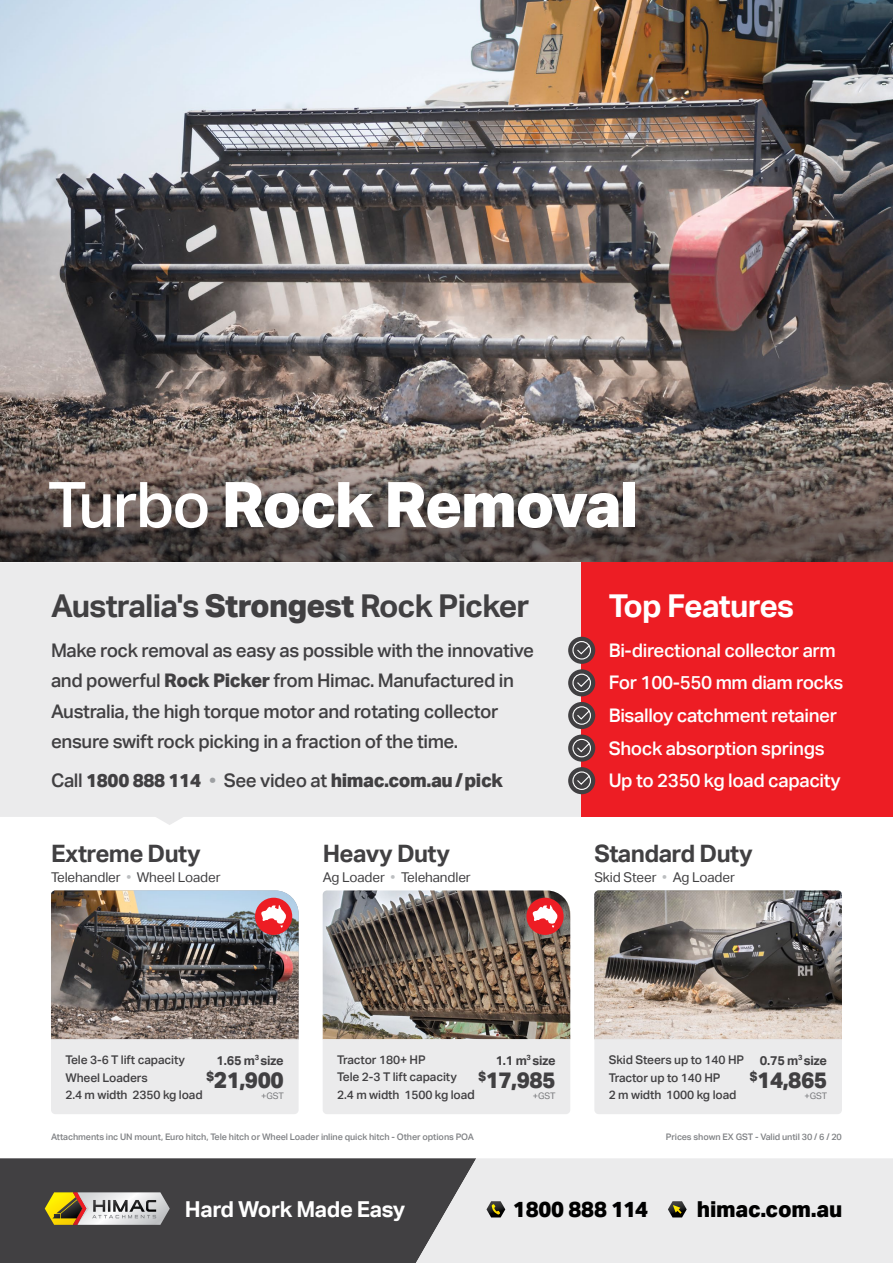
<style>
.page{position:relative;width:893px;height:1263px;background:#fff}
.page>*{position:absolute;margin:0;border:0;box-sizing:border-box;transform-origin:0 0}
.t1{font:800 63px "Aktiv Grotesk";letter-spacing:-.03em;color:#fff}
.t2{font:700 31.5px "Aktiv Grotesk";letter-spacing:-.025em;color:#414042}
.t3{font:700 31.5px "Aktiv Grotesk";letter-spacing:-.025em;color:#fff}
.t4{font:700 24px "Aktiv Grotesk";letter-spacing:-.025em;color:#414042}
.t5{font:800 22.5px "Aktiv Grotesk";letter-spacing:-.025em;color:#414042}
.t6{font:800 21.9px "Aktiv Grotesk";letter-spacing:-.01em;color:#000}
.t7{font:700 21.9px "Aktiv Grotesk";letter-spacing:-.02em;color:#fff}
.t8{font:500 18.75px/30.6px "Aktiv Grotesk";letter-spacing:-.02em;color:#414042}
.t9{font:500 18.75px/32.7px "Aktiv Grotesk";letter-spacing:-.02em;color:#fff}
.t10{font:800 18.75px "Aktiv Grotesk";letter-spacing:-.02em;color:#414042}
.t11{font:13.5px "Aktiv Grotesk";letter-spacing:-.01em;color:#414042}
.t12{font:700 12.75px "Aktiv Grotesk";letter-spacing:-.02em;color:#414042}
.t13{font:500 12px/17.4px "Aktiv Grotesk";letter-spacing:-.01em;color:#414042}
.t14{font:500 9px "Aktiv Grotesk";letter-spacing:-.01em;color:#808285}
.t15{font:9px "Aktiv Grotesk";letter-spacing:-.01em;color:#77787b}
.s1{font-weight:500}
.s2{font-weight:800}
.s3{font-weight:500;color:#9d9fa2}
.s4{color:#bcbec0}
.s5{font-size:12.75px}
</style>
<div class="page">
<div style="left:0;top:562px;width:582px;height:263px;background:#ebebec"></div>
<div style="left:0;top:1158px;width:416px;height:105px;background:#414042"></div>
<div style="left:416px;top:1158px;width:477px;height:105px;background:#ebebec"></div>
<svg style="left:668px;top:1201px;width:19px;height:16px"></svg>
<svg style="left:486px;top:1201px;width:19px;height:16px"></svg>
<img style="left:0;top:0;width:893px;height:414px">
<svg style="left:0;top:414px;width:893px;height:148px;background:#685d59"></svg>
<svg style="left:45px;top:1192px;width:125px;height:33px;background:#b7ad8e"></svg>
<img style="left:323px;top:890px;width:247px;height:149px">
<div style="left:323px;top:1039px;width:247px;height:75px;background:#ebebec"></div>
<div style="left:526px;top:898px;width:38px;height:37px;background:#ed1d24;border-radius:50%"></div>
<svg style="left:532px;top:905px;width:26px;height:23px"></svg>
<img style="left:51px;top:890px;width:248px;height:224px">
<div style="left:582px;top:562px;width:311px;height:255px;background:#ed1d24"></div>
<svg style="left:568px;top:637px;width:27px;height:27px"></svg>
<div style="left:572px;top:641px;width:19px;height:18px;border:1px solid #fff;border-radius:50%"></div>
<svg style="left:576px;top:644px;width:15px;height:11px"></svg>
<svg style="left:568px;top:767px;width:27px;height:27px"></svg>
<div style="left:572px;top:771px;width:19px;height:19px;border:1px solid #fff;border-radius:50%"></div>
<svg style="left:576px;top:774px;width:15px;height:11px"></svg>
<svg style="left:568px;top:734px;width:27px;height:28px"></svg>
<div style="left:572px;top:739px;width:19px;height:18px;border:1px solid #fff;border-radius:50%"></div>
<svg style="left:576px;top:742px;width:15px;height:11px"></svg>
<svg style="left:568px;top:702px;width:27px;height:27px"></svg>
<div style="left:572px;top:706px;width:19px;height:19px;border:1px solid #fff;border-radius:50%"></div>
<svg style="left:576px;top:709px;width:15px;height:11px"></svg>
<svg style="left:568px;top:669px;width:27px;height:27px"></svg>
<div style="left:572px;top:674px;width:19px;height:18px;border:1px solid #fff;border-radius:50%"></div>
<svg style="left:576px;top:677px;width:15px;height:10px"></svg>
<svg style="left:594px;top:890px;width:248px;height:224px;background:#afa9a5"></svg>
<h1 class="t1" style="left:48px;top:464px;width:592px"><span class="s1">Turbo</span> Rock Removal</h1>
<h2 class="t2" style="left:51px;top:588px;width:480px">Australia's <span class="s2">Strongest</span> Rock Picker</h2>
<p class="t8" style="left:51px;top:635px;width:484px">Make rock removal as easy as possible with the innovative and powerful <span class="s2">Rock Picker</span> from Himac. Manufactured in Australia, the high torque motor and rotating collector ensure swift rock picking in a fraction of the time.</p>
<p class="t10" style="left:51px;top:769px;width:453px"><span class="s1">Call</span> 1800 888 114 <span class="s3">•</span> <span class="s1">See video at</span> himac.com.au / pick</p>
<h2 class="t3" style="left:609px;top:588px;width:187px">Top Features</h2>
<p class="t9" style="left:609px;top:634px;width:236px">Bi-directional collector arm<br>For 100-550 mm diam rocks<br>Bisalloy catchment retainer<br>Shock absorption springs<br>Up to 2350 kg load capacity</p>
<p class="t4" style="left:51px;top:840px;width:151px">Extreme Duty</p>
<p class="t11" style="left:51px;top:869px;width:171px">Telehandler <span class="s4">•</span> Wheel Loader</p>
<p class="t4" style="left:323px;top:840px;width:129px">Heavy Duty</p>
<p class="t11" style="left:323px;top:869px;width:150px">Ag Loader <span class="s4">•</span> Telehandler</p>
<p class="t4" style="left:594px;top:840px;width:160px">Standard Duty</p>
<p class="t11" style="left:594px;top:869px;width:142px">Skid Steer <span class="s4">•</span> Ag Loader</p>
<p class="t12" style="left:217px;top:1053px;width:69px">1.65 m<sup>3</sup> size</p>
<p class="t5" style="left:207px;top:1066px;width:79px"><sup>$</sup>21,900</p>
<p class="t15" style="left:261px;top:1091px;width:24px">+GST</p>
<p class="t14" style="left:51px;top:1132px;width:424px">Attachments inc UN mount, Euro hitch, Tele hitch or Wheel Loader inline quick hitch - Other options POA</p>
<p class="t14" style="left:666px;top:1132px;width:178px">Prices shown EX GST - Valid until 30 / 6 / 20</p>
<p class="t13" style="left:65px;top:1051px;width:139px">Tele 3-6 T lift capacity<br>Wheel Loaders<br>2.4 m width 2350 kg load</p>
<p class="t12" style="left:496px;top:1053px;width:61px">1.1 m<sup>3</sup> size</p>
<p class="t13" style="left:609px;top:1051px;width:137px">Skid Steers up to 140 HP<br>Tractor up to 140 HP<br>2 m width 1000 kg load</p>
<p class="t12" style="left:760px;top:1053px;width:69px">0.75 m<sup>3</sup> size</p>
<p class="t13" style="left:337px;top:1051px;width:139px">Tractor 180+ HP<br>Tele 2-3 T lift capacity<br>2.4 m width 1500 kg loa<span class="s5">d</span></p>
<p class="t5" style="left:478px;top:1066px;width:79px"><sup>$</sup>17,985</p>
<p class="t15" style="left:533px;top:1091px;width:24px">+GST</p>
<p class="t5" style="left:750px;top:1066px;width:79px"><sup>$</sup>14,865</p>
<p class="t15" style="left:804px;top:1091px;width:24px">+GST</p>
<p class="t7" style="left:185px;top:1196px;width:222px">Hard Work Made Easy</p>
<p class="t6" style="left:513px;top:1195px;width:137px">1800 888 114</p>
<p class="t6" style="left:697px;top:1195px;width:147px">himac.com.au</p>
</div>
